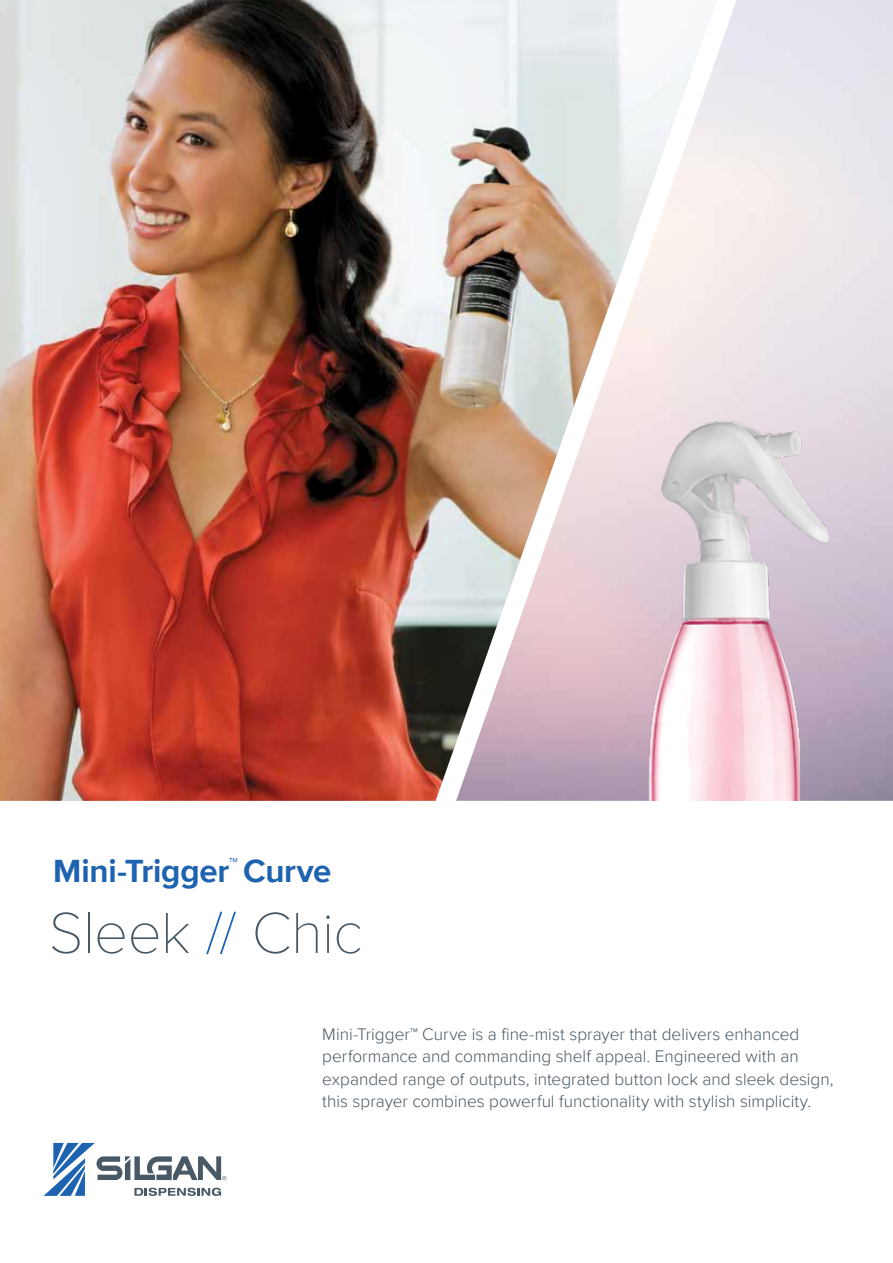
<style>
.page{position:relative;width:893px;height:1263px;background:#fff}
.page>*{position:absolute;margin:0;border:0;box-sizing:border-box;transform-origin:0 0}
.t1{font:100 60px "Proxima Nova T";letter-spacing:-.015em;color:#485865}
.t2{font:700 33px "Proxima Nova";letter-spacing:-.005em;color:#1e63af}
.t3{font:300 17.25px/22.5px "Proxima Nova";color:#485865}
.s1{color:#1e63af}
</style>
<div class="page">
<img style="left:0;top:0;width:716px;height:801px">
<svg style="left:44px;top:1143px;width:182px;height:53px"></svg>
<img style="left:634px;top:320px;width:221px;height:481px">
<h2 class="t2" style="left:53px;top:847px;width:280px">Mini-Trigger<sup>™</sup> Curve</h2>
<h1 class="t1" style="left:49px;top:888px;width:315px">Sleek <span class="s1">//</span> Chic</h1>
<p class="t3" style="left:322px;top:1022px;width:513px">Mini-Trigger™ Curve is a fine-mist sprayer that delivers enhanced performance and commanding shelf appeal. Engineered with an expanded range of outputs, integrated button lock and sleek design, this sprayer combines powerful functionality with stylish simplicity.</p>
</div>
